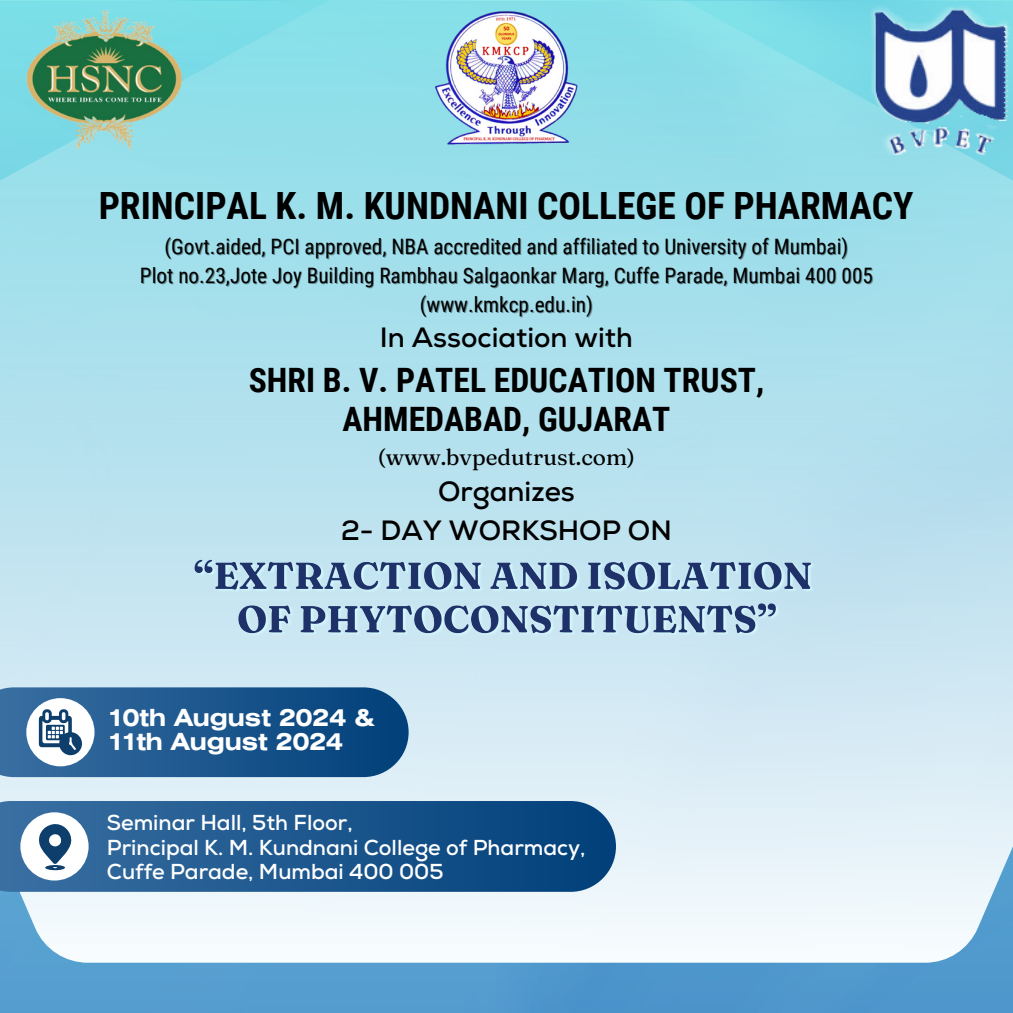
<style>
.page{position:relative;width:1013px;height:1013px;background:#fff}
.page>*{position:absolute;margin:0;border:0;box-sizing:border-box;transform-origin:0 0}
.t1{font:700 37.5px "Roboto Condensed";color:#000}
.t2{font:700 33.62px/38.5px "Roboto Condensed";color:#000;text-align:center}
.t3{font:700 27.88px "Nexa";color:#000}
.t4{font:700 23.62px/24.4px "Helios Ext";letter-spacing:-.02em;color:#fff}
.t5{font:22.5px "Fraunces 9 pt";color:#000}
.t6{font:700 21.62px/24.4px "Nexa";color:#fff}
.t7{font:21.25px "Roboto Condensed";color:#000}
</style>
<div class="page">
<div style="left:0;top:0;width:1012px;height:1012px;background:#549cce"></div>
<div style="left:0;top:0;width:1012px;height:962px;background:linear-gradient(to bottom,#82d9e6,#eff0f9)"></div>
<img style="left:0;top:8px;width:211px;height:146px">
<img style="left:434px;top:0;width:145px;height:155px">
<svg style="left:0;top:687px;width:408px;height:90px"></svg>
<svg style="left:0;top:801px;width:616px;height:90px"></svg>
<div style="left:20px;top:812px;width:69px;height:68px;background:#fff;border-radius:50%"></div>
<svg style="left:39px;top:824px;width:33px;height:46px"></svg>
<img style="left:868px;top:3px;width:144px;height:152px">
<img style="left:192px;top:553px;width:628px;height:90px">
<h4 class="t1" style="left:99px;top:184px;width:816px">PRINCIPAL K. M. KUNDNANI COLLEGE OF PHARMACY</h4>
<h2 class="t7" style="left:165px;top:234px;width:685px">(Govt.aided, PCI approved, NBA accredited and affiliated to University of Mumbai)</h2>
<p class="t7" style="left:140px;top:263px;width:734px">Plot no.23,Jote Joy Building Rambhau Salgaonkar Marg, Cuffe Parade, Mumbai 400 005</p>
<h4 class="t7" style="left:420px;top:292px;width:174px">(www.kmkcp.edu.in)</h4>
<h3 class="t3" style="left:380px;top:321px;width:254px">In Association with</h3>
<p class="t2" style="left:249px;top:361px;width:517px">SHRI B. V. PATEL EDUCATION TRUST,<br>AHMEDABAD, GUJARAT</p>
<p class="t5" style="left:378px;top:443px;width:259px">(www.bvpedutrust.com)</p>
<p class="t3" style="left:438px;top:475px;width:138px">Organizes</p>
<h5 class="t3" style="left:341px;top:513px;width:332px">2- DAY WORKSHOP ON</h5>
<p class="t4" style="left:109px;top:707px;width:267px">10th August 2024 &amp;<br>11th August 2024</p>
<h1 class="t6" style="left:107px;top:811px;width:480px">Seminar Hall, 5th Floor,<br>Principal K. M. Kundnani College of Pharmacy,<br>Cuffe Parade, Mumbai 400 005</h1>
</div>
